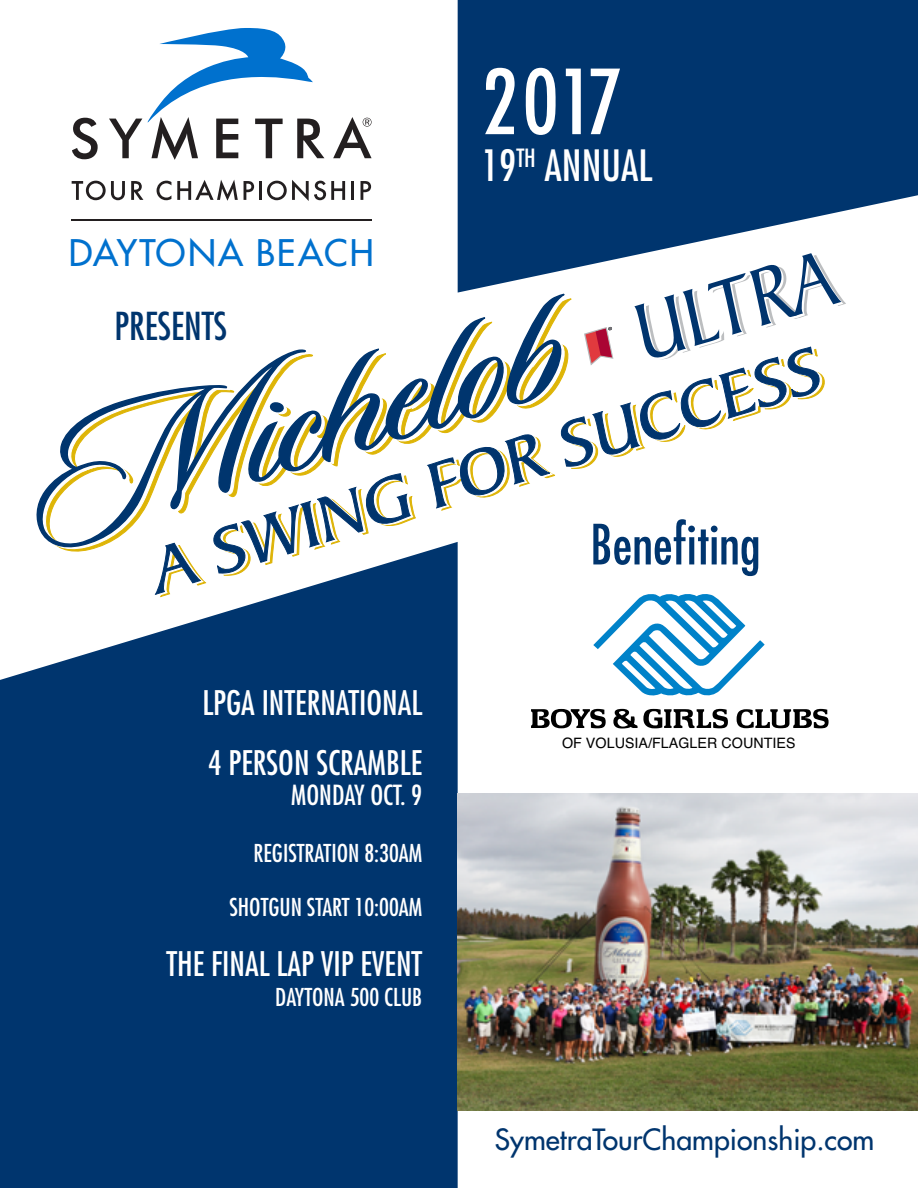
<style>
.page{position:relative;width:918px;height:1188px;background:#fff}
.page>*{position:absolute;margin:0;border:0;box-sizing:border-box;transform-origin:0 0}
.t1{font:condensed 87px "Futura";color:#fff}
.t2{font:condensed 54px "Futura";color:#00356e}
.t3{font:condensed 42px "Futura";color:#fff}
.t4{font:condensed 37.5px "Futura";color:#00356e}
.t5{font:35.7px "Futura";letter-spacing:.05em;color:#0071ce}
.t6{font:condensed 33px/60px "Futura";color:#fff}
.t7{font:28.5px "Futura";color:#00356e}
.t8{font:condensed 27px "Futura";color:#fff}
.t9{font:condensed 24px "Futura";color:#fff}
.t10{font:14.4px "Helvetica";color:#000}
</style>
<div class="page">
<div style="left:458px;top:0;width:460px;height:253px;background:#00356e"></div>
<div style="left:0;top:594px;width:458px;height:594px;background:#00356e"></div>
<svg style="left:36px;top:392px;width:119px;height:158px"></svg>
<svg style="left:156px;top:595px;width:49px;height:2px"></svg>
<svg style="left:453px;top:253px;width:393px;height:140px"></svg>
<svg style="left:155px;top:347px;width:665px;height:248px"></svg>
<svg style="left:72px;top:118px;width:26px;height:41px"></svg>
<svg style="left:109px;top:28px;width:215px;height:132px"></svg>
<svg style="left:333px;top:117px;width:39px;height:41px"></svg>
<svg style="left:72px;top:181px;width:53px;height:19px"></svg>
<svg style="left:131px;top:181px;width:12px;height:19px"></svg>
<svg style="left:157px;top:181px;width:14px;height:19px"></svg>
<svg style="left:177px;top:180px;width:61px;height:21px"></svg>
<svg style="left:244px;top:181px;width:10px;height:19px"></svg>
<hr style="left:259px;top:181px;width:3px;height:19px;background:#231f20">
<svg style="left:267px;top:180px;width:78px;height:21px"></svg>
<hr style="left:351px;top:181px;width:3px;height:19px;background:#231f20">
<svg style="left:361px;top:181px;width:10px;height:19px"></svg>
<hr style="left:71px;top:219px;width:301px;height:1px;background:#231f20">
<svg style="left:531px;top:709px;width:75px;height:19px"></svg>
<svg style="left:613px;top:709px;width:115px;height:20px"></svg>
<svg style="left:737px;top:709px;width:92px;height:19px"></svg>
<svg style="left:593px;top:594px;width:172px;height:102px"></svg>
<img style="left:458px;top:794px;width:460px;height:317px">
<p class="t5" style="left:69px;top:230px;width:307px">DAYTONA BEACH</p>
<p class="t4" style="left:115px;top:302px;width:114px">PRESENTS</p>
<h1 class="t1" style="left:482px;top:47px;width:143px">2017</h1>
<p class="t3" style="left:482px;top:139px;width:172px">19<sup>TH</sup> ANNUAL</p>
<p class="t6" style="left:202px;top:672px;width:221px">LPGA INTERNATIONAL<br>4 PERSON SCRAMBLE</p>
<p class="t8" style="left:291px;top:778px;width:133px">MONDAY OCT. 9</p>
<p class="t9" style="left:254px;top:838px;width:170px">REGISTRATION 8:30AM</p>
<p class="t9" style="left:229px;top:892px;width:194px">SHOTGUN START 10:00AM</p>
<p class="t6" style="left:167px;top:933px;width:257px">THE FINAL LAP VIP EVENT</p>
<p class="t9" style="left:275px;top:982px;width:149px">DAYTONA 500 CLUB</p>
<h2 class="t2" style="left:590px;top:511px;width:172px">Benefiting</h2>
<p class="t10" style="left:562px;top:732px;width:235px">OF VOLUSIA/FLAGLER COUNTIES</p>
<p class="t7" style="left:495px;top:1121px;width:381px">SymetraTourChampionship.com</p>
</div>
